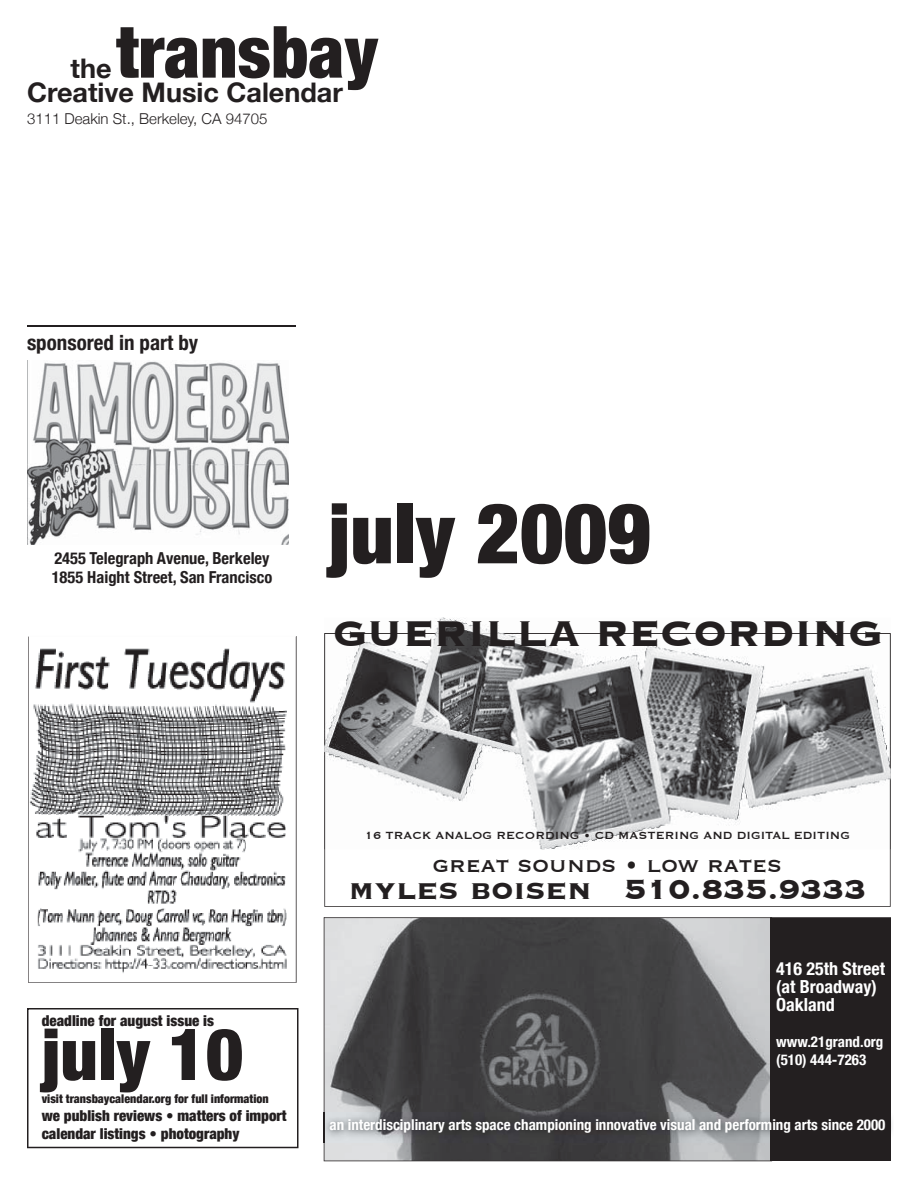
<style>
.page{position:relative;width:918px;height:1188px;background:#fff}
.page>*{position:absolute;margin:0;border:0;box-sizing:border-box;transform-origin:0 0}
.t1{font:900 condensed 84px "Helvetica Neue";color:#231f20}
.t2{font:900 condensed 72px "Helvetica Neue";color:#231f20}
.t3{font:700 46.5px "Copperplate";color:#231f20}
.t4{font:700 36px "Copperplate";color:#231f20}
.t5{font:700 27px "Helvetica Neue";color:#231f20}
.t6{font:27px "Copperplate";color:#231f20}
.t7{font:700 condensed 21px "Helvetica Neue";color:#231f20}
.t8{font:700 condensed 18px/18px "Helvetica Neue";color:#fff}
.t9{font:700 condensed 16.5px/19.8px "Helvetica Neue";color:#231f20}
.t10{font:700 condensed 15px/18px "Helvetica Neue";color:#fff}
.t11{font:900 condensed 15px/18px "Helvetica Neue";color:#231f20}
.t12{font:300 15px "Helvetica Neue";color:#231f20}
.t13{font:13.5px "Copperplate";color:#231f20}
.t14{font:900 condensed 12px "Helvetica Neue";color:#231f20}
</style>
<div class="page">
<img style="left:27px;top:360px;width:261px;height:184px">
<hr style="left:27px;top:326px;width:269px;height:1px;background:#231f20">
<svg style="left:27px;top:1008px;width:271px;height:140px"></svg>
<svg style="left:324px;top:849px;width:567px;height:58px"></svg>
<img style="left:324px;top:633px;width:567px;height:216px">
<img style="left:28px;top:637px;width:268px;height:345px">
<svg style="left:324px;top:917px;width:446px;height:244px;fill:#434344"></svg>
<img style="left:325px;top:1113px;width:445px;height:29px">
<svg style="left:324px;top:1113px;width:1px;height:29px"></svg>
<div style="left:770px;top:917px;width:122px;height:244px;background:#231f20"></div>
<h2 class="t2" style="left:116px;top:8px;width:263px">transbay</h2>
<h3 class="t5" style="left:70px;top:51px;width:43px">the</h3>
<h3 class="t5" style="left:27px;top:75px;width:317px">Creative Music Calendar</h3>
<p class="t12" style="left:27px;top:110px;width:242px">3111 Deakin St., Berkeley, CA 94705</p>
<h3 class="t7" style="left:27px;top:330px;width:173px">sponsored in part by</h3>
<p class="t9" style="left:52px;top:548px;width:222px">2455 Telegraph Avenue, Berkeley<br>1855 Haight Street, San Francisco</p>
<h1 class="t1" style="left:328px;top:482px;width:324px">july 2009</h1>
<h3 class="t3" style="left:333px;top:610px;width:550px">GUERILLA RECORDING</h3>
<p class="t11" style="left:42px;top:1011px;width:174px">deadline for august issue is</p>
<h2 class="t2" style="left:42px;top:1010px;width:203px">july 10</h2>
<p class="t14" style="left:42px;top:1092px;width:228px">visit transbaycalendar.org for full information</p>
<p class="t11" style="left:42px;top:1107px;width:246px">we publish reviews • matters of import calendar listings • photography</p>
<p class="t13" style="left:365px;top:829px;width:487px">16 TRACK ANALOG RECORDING • CD MASTERING AND DIGITAL EDITING</p>
<h3 class="t6" style="left:433px;top:851px;width:351px">great sounds • low rates</h3>
<h3 class="t4" style="left:349px;top:871px;width:519px">myles boisen 510.835.9333</h3>
<p class="t8" style="left:776px;top:959px;width:110px">416 25th Street (at Broadway)<br>Oakland</p>
<p class="t10" style="left:776px;top:1032px;width:109px">www.21grand.org (510) 444-7263</p>
<p class="t10" style="left:329px;top:1116px;width:558px">an interdisciplinary arts space championing innovative visual and performing arts since 2000</p>
</div>
